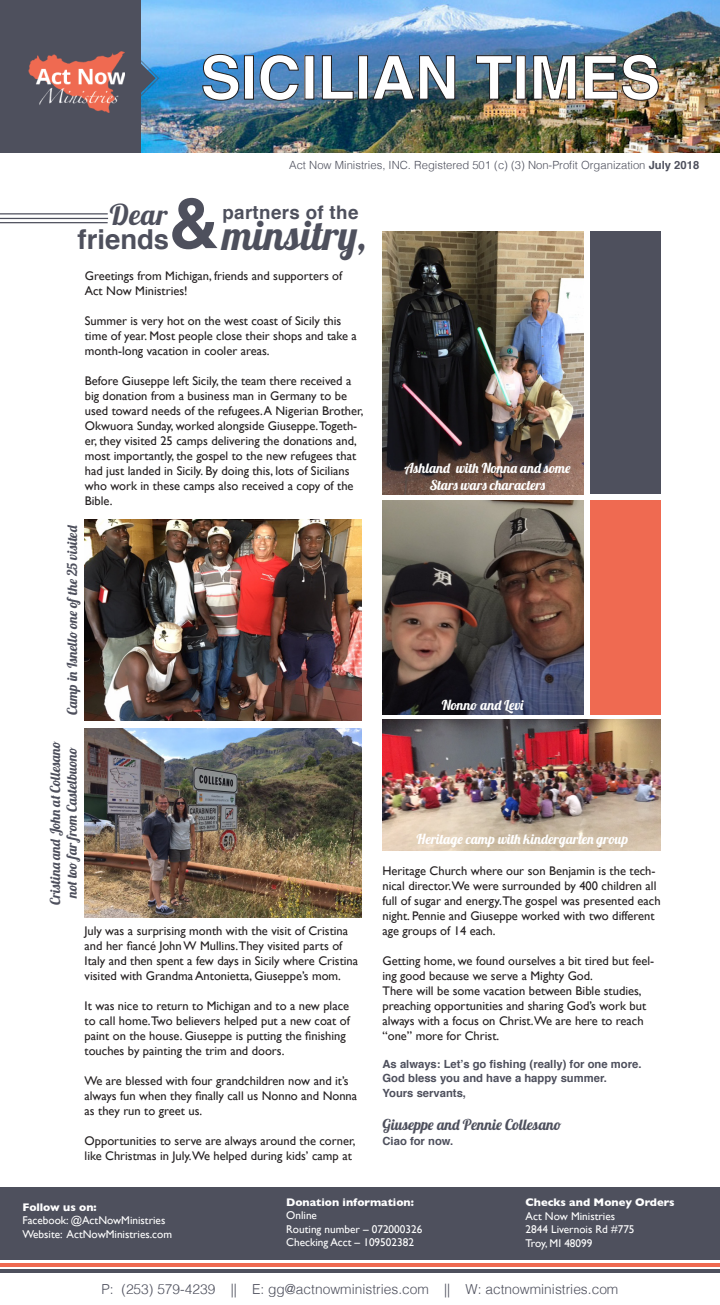
<style>
.page{position:relative;width:720px;height:1305px;background:#fff}
.page>*{position:absolute;margin:0;border:0;box-sizing:border-box;transform-origin:0 0}
.t1{font:700 70px "Helvetica";color:#4e505d}
.t2{font:700 60.38px "Helvetica";color:#fff}
.t3{font:41.25px "Lobster 1.4";letter-spacing:.05em;color:#4e505d}
.t4{font:28.75px "Lobster 1.4";color:#4e505d}
.t5{font:700 27.5px "Helvetica";color:#4e505d}
.t6{font:700 18.75px "Helvetica";letter-spacing:.02em;color:#4e505d}
.t7{font:15px "Lobster 1.4";letter-spacing:.02em;color:#4e505d}
.t8{font:13.75px "Lobster 1.4";letter-spacing:-.005em;color:#4e505d}
.t9{font:13.75px/16.5px "Lobster 1.4";color:#fff;text-align:center}
.t10{font:300 13.75px "Helvetica";color:#4e505d}
.t11{font:13.75px "Lobster 1.4";letter-spacing:.02em;color:#fff}
.t12{font:12.5px/15px "Gill Sans";color:#231f20}
.t13{font:11.25px "Gill Sans";color:#fff}
.t14{font:700 11.25px "Helvetica";color:#4e505d}
.t15{font:300 11.25px "Helvetica";color:#4e505d}
.t16{font:700 11.25px "Gill Sans";color:#fff}
.s1{font-weight:700}
</style>
<div class="page">
<img style="left:141px;top:0;width:579px;height:153px">
<svg style="left:202px;top:54px;width:37px;height:47px"></svg>
<div style="left:244px;top:56px;width:9px;height:43px;border:1px solid #231f20"></div>
<svg style="left:259px;top:54px;width:40px;height:47px"></svg>
<svg style="left:322px;top:55px;width:32px;height:45px"></svg>
<div style="left:359px;top:56px;width:9px;height:43px;border:1px solid #231f20"></div>
<svg style="left:372px;top:55px;width:83px;height:45px"></svg>
<svg style="left:476px;top:55px;width:36px;height:45px"></svg>
<div style="left:516px;top:56px;width:9px;height:43px;border:1px solid #231f20"></div>
<img style="left:533px;top:55px;width:43px;height:45px">
<img style="left:584px;top:54px;width:75px;height:47px">
<svg style="left:140px;top:59px;width:20px;height:38px"></svg>
<div style="left:0;top:0;width:140px;height:153px;background:#4e505d"></div>
<img style="left:28px;top:51px;width:97px;height:62px">
<hr style="left:0;top:1263px;width:720px;height:4px;background:#ef6a51">
<hr style="left:0;top:1269px;width:720px;height:4px;background:#4e505d">
<div style="left:0;top:1187px;width:720px;height:73px;background:#4e505d"></div>
<hr style="left:0;top:213px;width:108px;height:1px;background:#4e505d">
<hr style="left:0;top:218px;width:108px;height:1px;background:#4e505d">
<hr style="left:0;top:222px;width:108px;height:1px;background:#4e505d">
<img style="left:85px;top:519px;width:277px;height:202px">
<img style="left:85px;top:728px;width:277px;height:189px">
<img style="left:382px;top:501px;width:201px;height:214px">
<img style="left:382px;top:231px;width:201px;height:263px">
<div style="left:590px;top:231px;width:71px;height:263px;background:#4e505d"></div>
<img style="left:382px;top:719px;width:279px;height:131px">
<div style="left:590px;top:501px;width:71px;height:214px;background:#ef6a51"></div>
<p class="t2" style="left:200px;top:29px;width:461px">SICILIAN TIMES</p>
<p class="t15" style="left:289px;top:155px;width:412px">Act Now Ministries, INC. Registered 501 (c) (3) Non-Profit Organization <span class="s1">July 2018</span></p>
<p class="t4" style="left:110px;top:196px;width:59px">Dear</p>
<p class="t1" style="left:168px;top:167px;width:52px">&amp;</p>
<p class="t6" style="left:222px;top:197px;width:137px">partners of the</p>
<p class="t3" style="left:222px;top:208px;width:146px">minsitry,</p>
<p class="t12" style="left:85px;top:268px;width:259px">Greetings from Michigan, friends and supporters of<br>Act Now Ministries!</p>
<p class="t12" style="left:85px;top:313px;width:274px">Summer is very hot on the west coast of Sicily this time of year. Most people close their shops and take a month-long vacation in cooler areas.</p>
<p class="t12" style="left:85px;top:373px;width:280px">Before Giuseppe left Sicily, the team there received a big donation from a business man in Germany to be used toward needs of the refugees. A Nigerian Brother, Okwuora Sunday, worked alongside Giuseppe.Togeth&shy;er, they visited 25 camps delivering the donations and, most importantly, the gospel to the new refugees that had just landed in Sicily. By doing this, lots of Sicilians who work in these camps also received a copy of the Bible.</p>
<p class="t5" style="left:78px;top:217px;width:93px">friends</p>
<p class="t8" style="left:63px;top:715px;width:191px;rotate:-90deg">Camp in Isnello one of the 25 visited</p>
<p class="t8" style="left:47px;top:905px;width:165px;rotate:-90deg">Cristina and John at Collesano</p>
<p class="t8" style="left:63px;top:898px;width:152px;rotate:-90deg">not too far from Castelbuono</p>
<p class="t12" style="left:85px;top:923px;width:275px">July was a surprising month with the visit of Cristina and her fiancé John W Mullins.They visited parts of Italy and then spent a few days in Sicily where Cristina visited with Grandma Antonietta, Giuseppe’s mom.</p>
<p class="t12" style="left:85px;top:998px;width:267px">It was nice to return to Michigan and to a new place to call home.Two believers helped put a new coat of paint on the house. Giuseppe is putting the finishing touches by painting the trim and doors.</p>
<p class="t12" style="left:85px;top:1073px;width:274px">We are blessed with four grandchildren now and it’s always fun when they finally call us Nonno and Nonna as they run to greet us.</p>
<p class="t12" style="left:85px;top:1133px;width:272px">Opportunities to serve are always around the corner, like Christmas in July.We helped during kids’ camp at</p>
<p class="t9" style="left:404px;top:460px;width:168px">Ashland with Nonna and some<br>Stars wars characters</p>
<p class="t11" style="left:442px;top:696px;width:83px">Nonno and Levi</p>
<p class="t9" style="left:417px;top:831px;width:213px">Heritage camp with kindergarten group</p>
<p class="t12" style="left:382px;top:863px;width:280px">Heritage Church where our son Benjamin is the tech&shy;nical director.We were surrounded by 400 children all full of sugar and energy.The gospel was presented each night. Pennie and Giuseppe worked with two different age groups of 14 each.</p>
<p class="t12" style="left:382px;top:953px;width:273px">Getting home, we found ourselves a bit tired but feel&shy;ing good because we serve a Mighty God.</p>
<p class="t12" style="left:382px;top:983px;width:265px">There will be some vacation between Bible studies, preaching opportunities and sharing God’s work but always with a focus on Christ.We are here to reach “one” more for Christ.</p>
<p class="t14" style="left:382px;top:1055px;width:261px">As always: Let’s go fishing (really) for one more.</p>
<p class="t14" style="left:382px;top:1069px;width:226px">God bless you and have a happy summer.</p>
<p class="t14" style="left:382px;top:1084px;width:85px">Yours servants,</p>
<p class="t7" style="left:382px;top:1115px;width:180px">Giuseppe and Pennie Collesano</p>
<p class="t14" style="left:382px;top:1132px;width:72px">Ciao for now.</p>
<p class="t16" style="left:22px;top:1198px;width:76px">Follow us on:</p>
<p class="t13" style="left:22px;top:1214px;width:144px">Facebook: @ActNowMinistries</p>
<p class="t13" style="left:22px;top:1228px;width:151px">Website: ActNowMinistries.com</p>
<p class="t16" style="left:286px;top:1193px;width:129px">Donation information:</p>
<p class="t13" style="left:286px;top:1209px;width:32px">Online</p>
<p class="t13" style="left:286px;top:1222px;width:138px">Routing number – 072000326</p>
<p class="t13" style="left:286px;top:1236px;width:129px">Checking Acct – 109502382</p>
<p class="t16" style="left:526px;top:1194px;width:150px">Checks and Money Orders</p>
<p class="t13" style="left:526px;top:1210px;width:91px">Act Now Ministries</p>
<p class="t13" style="left:526px;top:1223px;width:111px">2844 Livernois Rd #775</p>
<p class="t13" style="left:526px;top:1237px;width:68px">Troy, MI 48099</p>
<p class="t10" style="left:102px;top:1277px;width:518px">P: (253) 579-4239 || E: gg@actnowministries.com || W: actnowministries.com</p>
</div>
